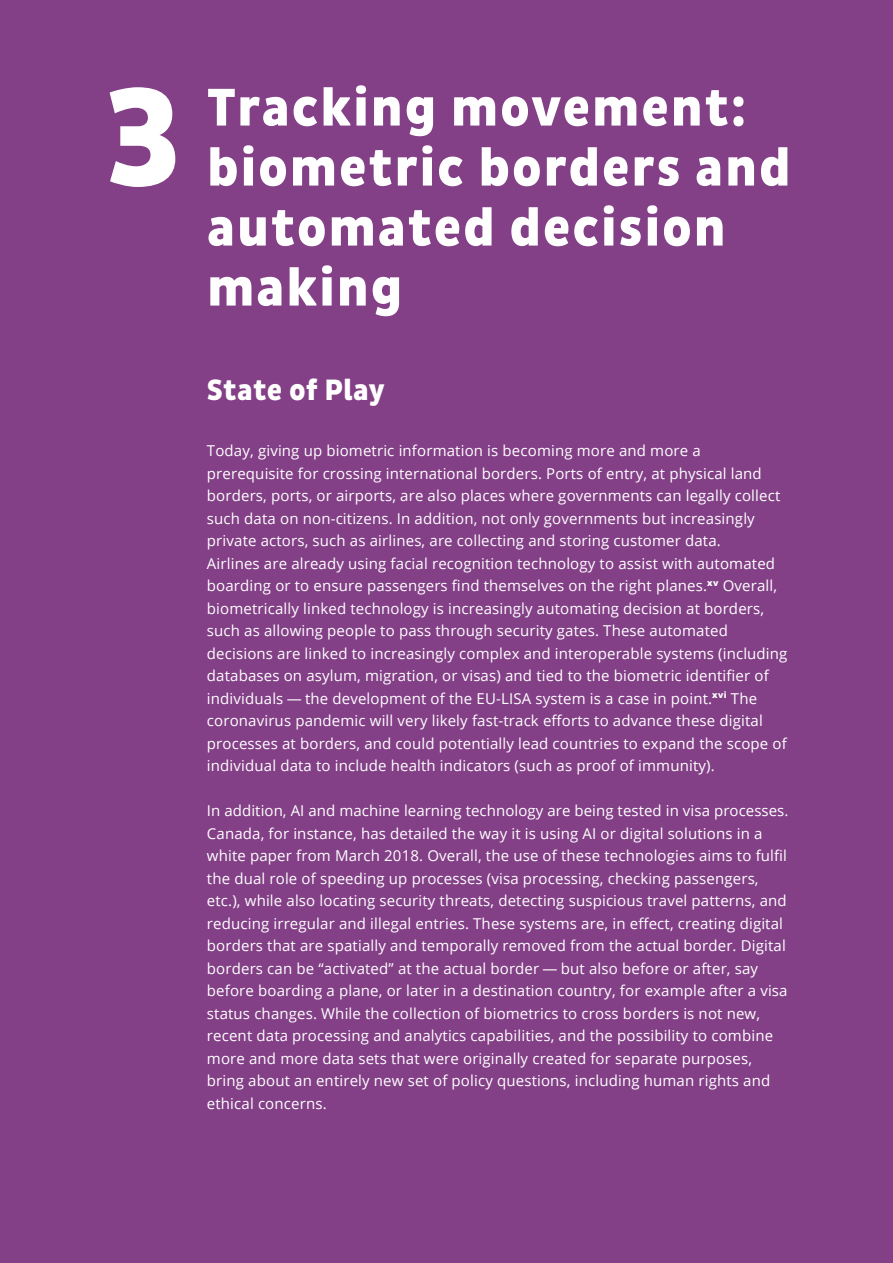
<style>
.page{position:relative;width:893px;height:1263px;background:#834087}
.page>*{position:absolute;margin:0;border:0;box-sizing:border-box;transform-origin:0 0}
.t1{font:800 142.5px "Pluto Sans Cond";color:#fff}
.t2{font:800 54px/60px "Pluto Sans Cond";letter-spacing:.03em;color:#fff}
.t3{font:800 30px "Pluto Sans Cond";letter-spacing:.01em;color:#fff}
.t4{font:15px/22.5px "Open Sans";letter-spacing:.01em;color:#fff}
</style>
<div class="page">
<h1 class="t1" style="left:105px;top:56px;width:78px">3</h1>
<h2 class="t2" style="left:207px;top:79px;width:585px">Tracking movement: biometric borders and automated decision making</h2>
<h3 class="t3" style="left:207px;top:373px;width:180px">State of Play</h3>
<p class="t4" style="left:207px;top:439px;width:582px">Today, giving up biometric information is becoming more and more a prerequisite for crossing international borders. Ports of entry, at physical land borders, ports, or airports, are also places where governments can legally collect such data on non-citizens. In addition, not only governments but increasingly private actors, such as airlines, are collecting and storing customer data.<br>Airlines are already using facial recognition technology to assist with automated boarding or to ensure passengers find themselves on the right planes.<sup>xv</sup> Overall, biometrically linked technology is increasingly automating decision at borders, such as allowing people to pass through security gates. These automated decisions are linked to increasingly complex and interoperable systems (including databases on asylum, migration, or visas) and tied to the biometric identifier of individuals — the development of the EU-LISA system is a case in point.<sup>xvi</sup> The coronavirus pandemic will very likely fast-track efforts to advance these digital processes at borders, and could potentially lead countries to expand the scope of individual data to include health indicators (such as proof of immunity).</p>
<p class="t4" style="left:207px;top:799px;width:583px">In addition, AI and machine learning technology are being tested in visa processes.<br>Canada, for instance, has detailed the way it is using AI or digital solutions in a white paper from March 2018. Overall, the use of these technologies aims to fulfil the dual role of speeding up processes (visa processing, checking passengers, etc.), while also locating security threats, detecting suspicious travel patterns, and reducing irregular and illegal entries. These systems are, in effect, creating digital borders that are spatially and temporally removed from the actual border. Digital borders can be “activated” at the actual border — but also before or after, say before boarding a plane, or later in a destination country, for example after a visa status changes. While the collection of biometrics to cross borders is not new, recent data processing and analytics capabilities, and the possibility to combine more and more data sets that were originally created for separate purposes, bring about an entirely new set of policy questions, including human rights and ethical concerns.</p>
</div>
